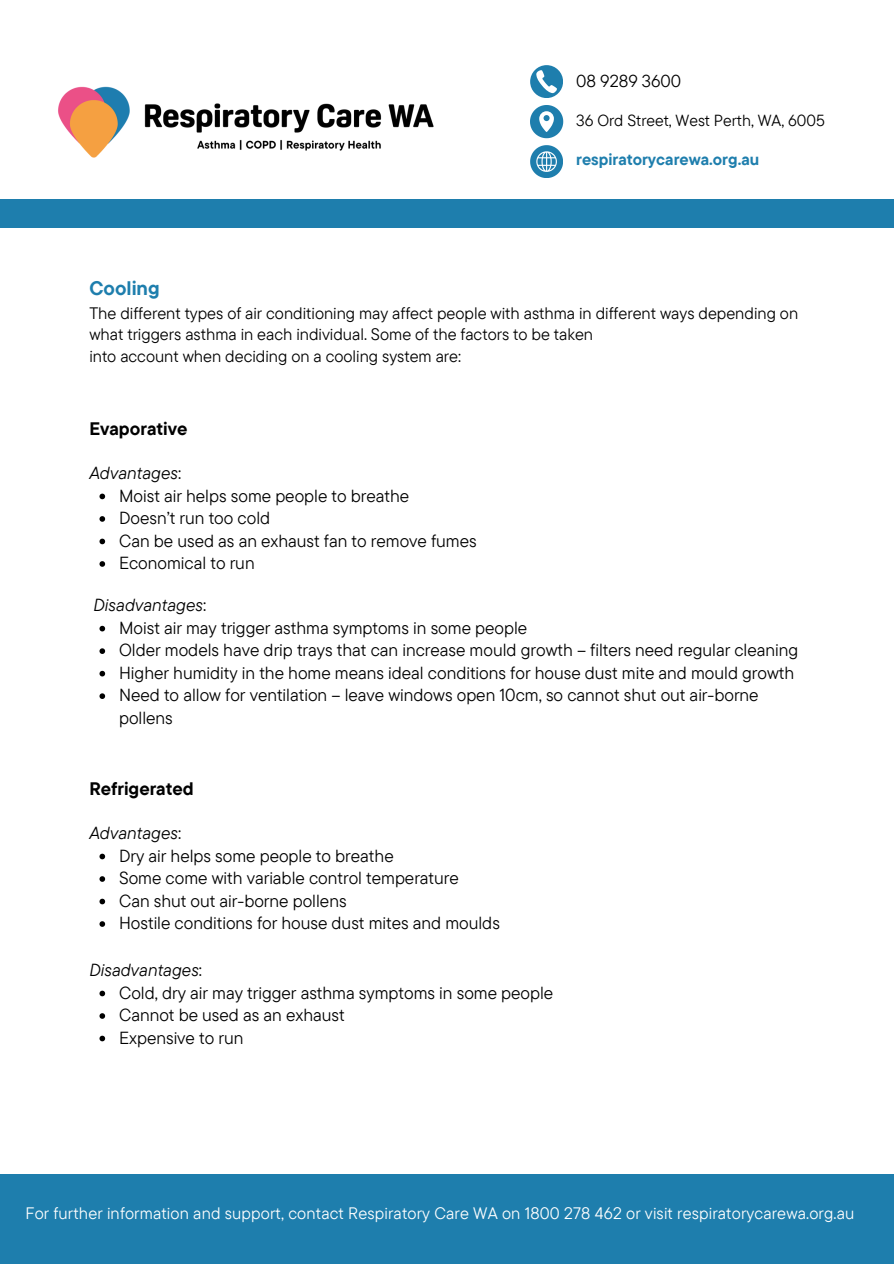
<style>
.page{position:relative;width:894px;height:1264px;background:#fff}
.page>*{position:absolute;margin:0;border:0;box-sizing:border-box;transform-origin:0 0}
.t1{font:700 19.5px "TT Commons Pro";color:#1e7ead}
.t2{font:700 18px "TT Commons Pro";color:#000}
.t3{font:17.4px/22.5px "TT Commons Pro";color:#000}
.t4{font:italic 17.4px "TT Commons Pro";color:#000}
.t5{font:17.25px "TT Commons Pro";color:#000}
.t6{font:16.5px/21.3px "TT Commons Pro";color:#000}
.t7{font:16.5px "TT Commons Pro";letter-spacing:.01em;color:#fff}
.t8{font:16.05px "TT Commons Pro";color:#000}
.t9{font:700 16.05px "TT Commons Pro";color:#1e7ead}
.s1{font-style:normal}
</style>
<div class="page">
<svg style="left:99px;top:493px;width:6px;height:6px"></svg>
<svg style="left:99px;top:516px;width:6px;height:6px"></svg>
<svg style="left:99px;top:538px;width:6px;height:6px"></svg>
<svg style="left:99px;top:561px;width:6px;height:6px"></svg>
<svg style="left:99px;top:853px;width:6px;height:6px"></svg>
<svg style="left:99px;top:876px;width:6px;height:5px"></svg>
<svg style="left:99px;top:898px;width:6px;height:6px"></svg>
<svg style="left:99px;top:921px;width:6px;height:5px"></svg>
<svg style="left:99px;top:990px;width:6px;height:6px"></svg>
<svg style="left:99px;top:1013px;width:6px;height:5px"></svg>
<svg style="left:99px;top:1035px;width:6px;height:6px"></svg>
<svg style="left:99px;top:626px;width:6px;height:5px"></svg>
<svg style="left:99px;top:648px;width:6px;height:6px"></svg>
<svg style="left:99px;top:671px;width:6px;height:5px"></svg>
<svg style="left:99px;top:693px;width:6px;height:6px"></svg>
<div style="left:0;top:1174px;width:893px;height:89px;background:#1e7ead"></div>
<img style="left:58px;top:86px;width:376px;height:72px">
<svg style="left:530px;top:65px;width:32px;height:33px"></svg>
<svg style="left:530px;top:105px;width:33px;height:33px"></svg>
<svg style="left:530px;top:145px;width:32px;height:33px"></svg>
<div style="left:0;top:199px;width:893px;height:29px;background:#1e7ead"></div>
<p class="t5" style="left:576px;top:70px;width:106px">08 9289 3600</p>
<h2 class="t8" style="left:576px;top:110px;width:250px">36 Ord Street, West Perth, WA, 6005</h2>
<p class="t9" style="left:576px;top:149px;width:184px">respiratorycarewa.org.au</p>
<p class="t1" style="left:89px;top:275px;width:72px">Cooling</p>
<p class="t6" style="left:89px;top:302px;width:710px">The different types of air conditioning may affect people with asthma in different ways depending on what triggers asthma in each individual. Some of the factors to be taken<br>into account when deciding on a cooling system are:</p>
<p class="t2" style="left:89px;top:417px;width:100px">Evaporative</p>
<p class="t4" style="left:89px;top:461px;width:93px">Advantages<span class="s1">:</span></p>
<h2 class="t3" style="left:119px;top:483px;width:291px">Moist air helps some people to breathe</h2>
<p class="t3" style="left:119px;top:506px;width:153px">Doesn’t run too cold</p>
<p class="t3" style="left:119px;top:528px;width:359px">Can be used as an exhaust fan to remove fumes</p>
<p class="t3" style="left:119px;top:551px;width:137px">Economical to run</p>
<p class="t4" style="left:93px;top:593px;width:114px">Disadvantages<span class="s1">:</span></p>
<p class="t3" style="left:119px;top:616px;width:409px">Moist air may trigger asthma symptoms in some people</p>
<p class="t3" style="left:119px;top:638px;width:680px">Older models have drip trays that can increase mould growth – filters need regular cleaning</p>
<h1 class="t3" style="left:119px;top:661px;width:676px">Higher humidity in the home means ideal conditions for house dust mite and mould growth</h1>
<h2 class="t3" style="left:119px;top:683px;width:641px">Need to allow for ventilation – leave windows open 10cm, so cannot shut out air-borne pollens</h2>
<h3 class="t2" style="left:89px;top:777px;width:106px">Refrigerated</h3>
<h2 class="t4" style="left:89px;top:821px;width:93px">Advantages<span class="s1">:</span></h2>
<h1 class="t3" style="left:119px;top:843px;width:276px">Dry air helps some people to breathe</h1>
<h2 class="t3" style="left:119px;top:866px;width:341px">Some come with variable control temperature</h2>
<p class="t3" style="left:119px;top:888px;width:229px">Can shut out air-borne pollens</p>
<p class="t3" style="left:119px;top:911px;width:382px">Hostile conditions for house dust mites and moulds</p>
<p class="t4" style="left:89px;top:958px;width:114px">Disadvantages<span class="s1">:</span></p>
<p class="t3" style="left:119px;top:980px;width:435px">Cold, dry air may trigger asthma symptoms in some people</p>
<h2 class="t3" style="left:119px;top:1003px;width:227px">Cannot be used as an exhaust</h2>
<p class="t3" style="left:119px;top:1025px;width:126px">Expensive to run</p>
<p class="t7" style="left:25px;top:1202px;width:830px">For further information and support, contact Respiratory Care WA on 1800 278 462 or visit respiratorycarewa.org.au</p>
</div>
